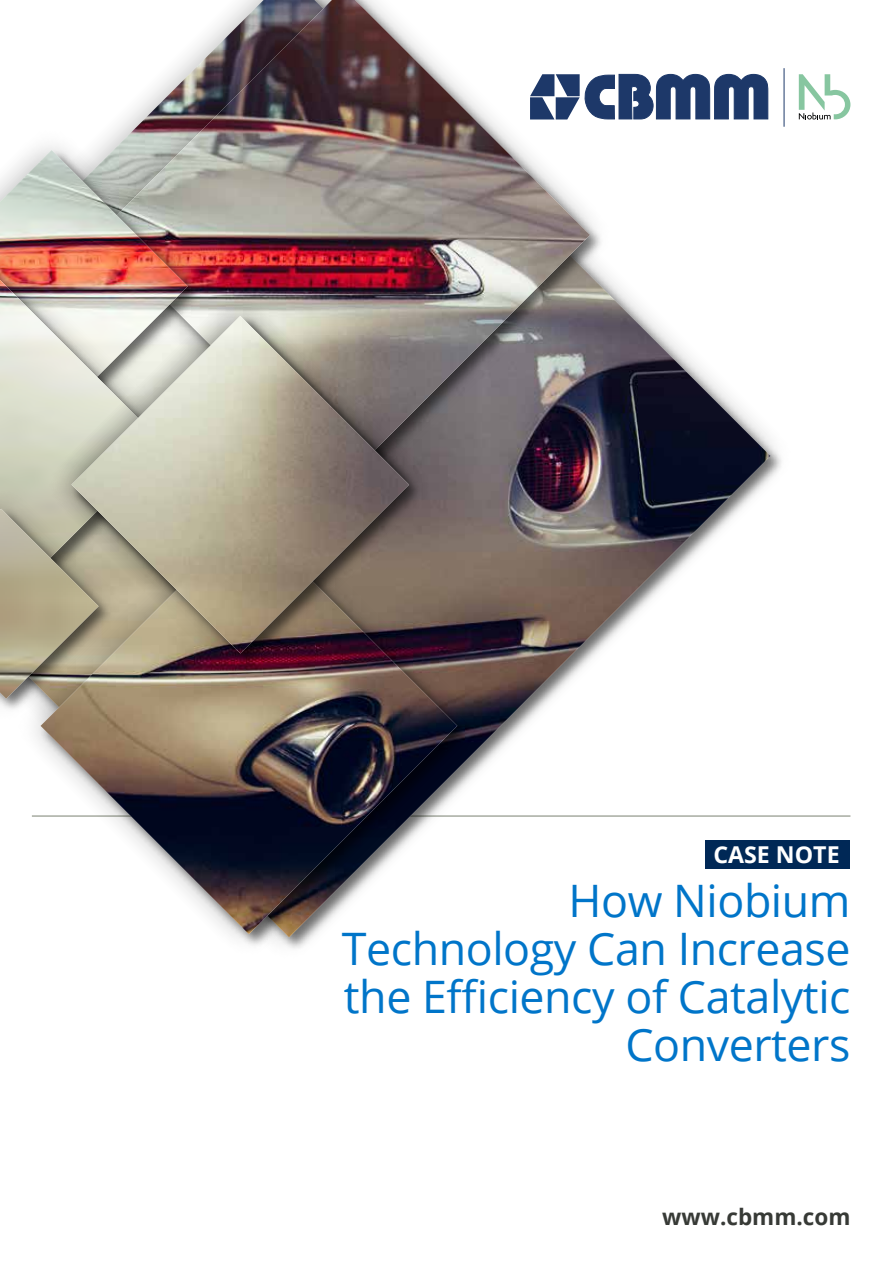
<style>
.page{position:relative;width:893px;height:1263px;background:#fff}
.page>*{position:absolute;margin:0;border:0;box-sizing:border-box;transform-origin:0 0}
.t1{font:44.7px/48px "Open Sans";letter-spacing:-.01em;color:#0075c9;text-align:right}
.t2{font:700 23.25px "Open Sans";color:#fff}
.t3{font:700 22.5px "Open Sans";color:#373a36}
</style>
<div class="page">
<hr style="left:32px;top:815px;width:818px;height:2px;background:#a7aba1">
<svg style="left:810px;top:74px;width:40px;height:45px"></svg>
<div style="left:706px;top:840px;width:144px;height:29px;background:#002856"></div>
<img style="left:497px;top:73px;width:273px;height:796px">
<img style="left:497px;top:73px;width:133px;height:446px">
<img style="left:134px;top:0;width:456px;height:480px">
<img style="left:36px;top:111px;width:191px;height:166px">
<img style="left:0;top:150px;width:188px;height:68px">
<img style="left:0;top:218px;width:204px;height:62px">
<img style="left:0;top:280px;width:32px;height:189px">
<svg style="left:1px;top:478px;width:496px;height:471px"></svg>
<img style="left:41px;top:517px;width:416px;height:417px">
<img style="left:32px;top:277px;width:416px;height:416px">
<img style="left:71px;top:316px;width:338px;height:337px">
<p class="t2" style="left:713px;top:838px;width:128px">CASE NOTE</p>
<p class="t1" style="left:342px;top:875px;width:510px">How Niobium<br>Technology Can Increase the Efficiency of Catalytic<br>Converters</p>
<p class="t3" style="left:662px;top:1200px;width:190px">www.cbmm.com</p>
</div>
